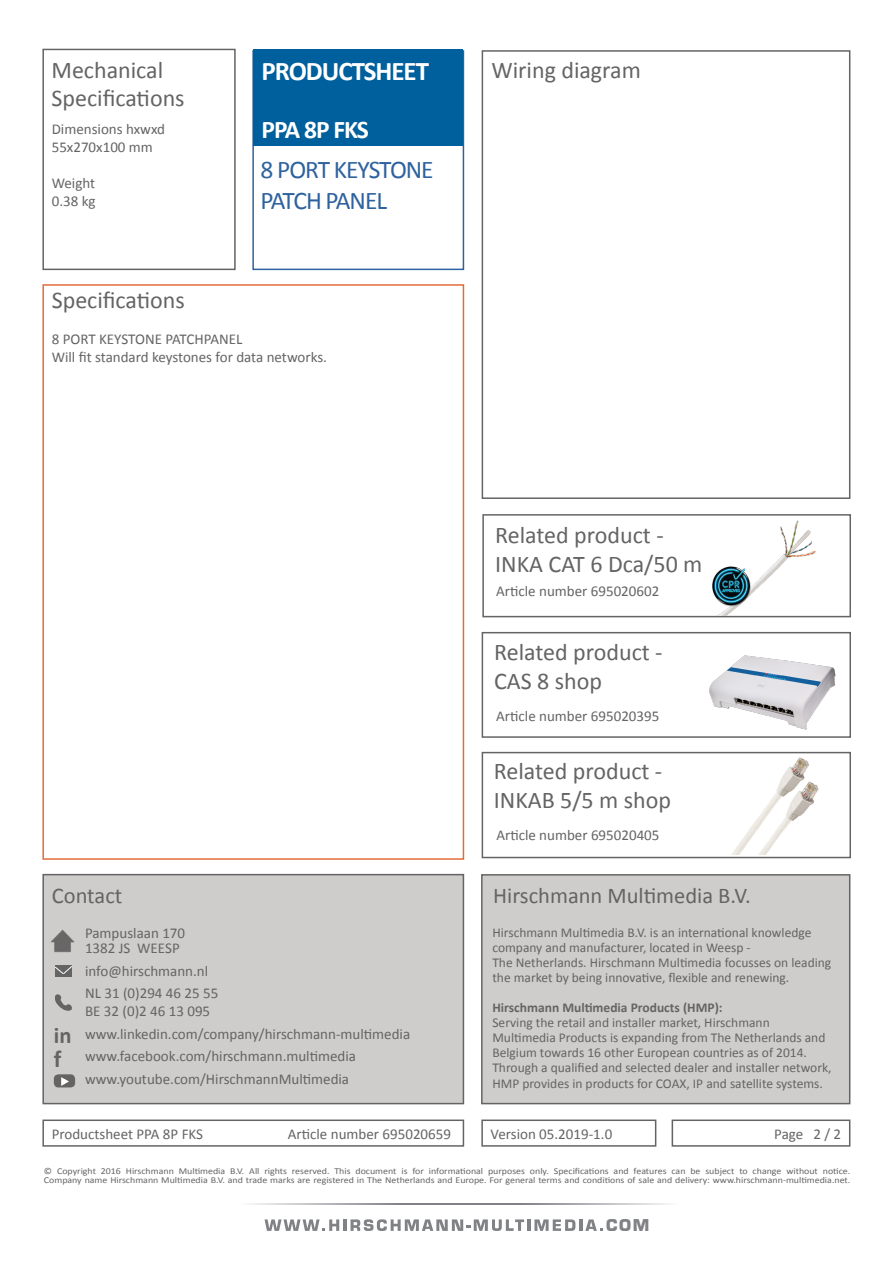
<style>
.page{position:relative;width:893px;height:1263px;background:#fff}
.page>*{position:absolute;margin:0;border:0;box-sizing:border-box;transform-origin:0 0}
.t1{font:700 27px "Calibri";letter-spacing:-.04em;color:#fff}
.t2{font:25.5px/30.6px "Calibri";letter-spacing:-.04em;color:#2e629e}
.t3{font:700 25.5px "Calibri";letter-spacing:-.04em;color:#fff}
.t4{font:24px/28.8px "Calibri";color:#646464}
.t5{font:700 24px "Calibri";color:#646464}
.t6{font:700 22.95px "Calibri";color:#646464}
.t7{font:22.5px "Calibri";color:#646464}
.t8{font:700 15.9px "Eurostile LT Std";color:#808285}
.t9{font:15px/22.5px "Calibri";color:#646464}
.t10{font:13.5px/15.3px "Calibri";color:#646464}
.t11{font:700 13.5px "Calibri";color:#646464}
.t12{font:9px/9px "Calibri";color:#646464;scale:1.1 1}
</style>
<div class="page">
<div style="left:482px;top:50px;width:368px;height:449px;border:2px solid #646464"></div>
<div style="left:43px;top:875px;width:420px;height:228px;background:#cfcdcc"></div>
<img style="left:50px;top:929px;width:25px;height:24px">
<div style="left:42px;top:874px;width:422px;height:230px;border:2px solid #646464"></div>
<div style="left:481px;top:874px;width:369px;height:230px;background:#cfcdcc;border:2px solid #646464"></div>
<div style="left:42px;top:284px;width:422px;height:576px;border:2px solid #e16d39"></div>
<svg style="left:265px;top:1219px;width:338px;height:12px"></svg>
<svg style="left:250px;top:1203px;width:420px;height:2px"></svg>
<div style="left:42px;top:1119px;width:422px;height:28px;border:2px solid #646464"></div>
<div style="left:481px;top:1119px;width:175px;height:28px;border:2px solid #646464"></div>
<div style="left:672px;top:1119px;width:178px;height:28px;border:2px solid #646464"></div>
<div style="left:252px;top:50px;width:212px;height:220px;border:2px solid #2e629e"></div>
<div style="left:253px;top:49px;width:210px;height:97px;background:#005f9d"></div>
<div style="left:42px;top:49px;width:194px;height:221px;border:2px solid #646464"></div>
<div style="left:54px;top:1074px;width:21px;height:13px;background:#646464;border-radius:4px"></div>
<svg style="left:59px;top:1077px;width:13px;height:11px"></svg>
<div style="left:55px;top:965px;width:17px;height:11px;background:#646464"></div>
<svg style="left:55px;top:966px;width:17px;height:8px"></svg>
<svg style="left:55px;top:994px;width:17px;height:17px"></svg>
<div style="left:482px;top:514px;width:369px;height:103px;border:2px solid #646464"></div>
<div style="left:482px;top:752px;width:369px;height:106px;border:2px solid #646464"></div>
<div style="left:482px;top:632px;width:369px;height:106px;border:2px solid #646464"></div>
<img style="left:704px;top:520px;width:118px;height:96px">
<img style="left:731px;top:757px;width:88px;height:98px">
<img style="left:709px;top:646px;width:141px;height:88px">
<img style="left:706px;top:562px;width:53px;height:48px">
<p class="t4" style="left:51px;top:55px;width:113px">Mechanical</p>
<p class="t4" style="left:491px;top:55px;width:151px">Wiring diagram</p>
<p class="t4" style="left:51px;top:84px;width:135px">Specifications</p>
<p class="t9" style="left:52px;top:120px;width:115px;line-height:18px">Dimensions hxwxd<br>55x270x100 mm</p>
<p class="t9" style="left:52px;top:174px;width:45px;line-height:18px">Weight<br>0.38 kg</p>
<p class="t1" style="left:262px;top:54px;width:169px">PRODUCTSHEET</p>
<p class="t3" style="left:262px;top:114px;width:109px">PPA 8P FKS</p>
<p class="t2" style="left:261px;top:154px;width:175px">8 PORT KEYSTONE<br>PATCH PANEL</p>
<p class="t4" style="left:52px;top:286px;width:135px">Specifications</p>
<p class="t9" style="left:52px;top:328px;width:192px">8 PORT KEYSTONE PATCHPANEL</p>
<p class="t9" style="left:52px;top:346px;width:277px">Will fit standard keystones for data networks.</p>
<p class="t7" style="left:52px;top:881px;width:72px">Contact</p>
<p class="t6" style="left:54px;top:1021px;width:19px">in</p>
<p class="t5" style="left:54px;top:1044px;width:9px">f</p>
<p class="t9" style="left:85px;top:926px;width:102px;line-height:15px">Pampuslaan 170<br>1382 JS WEESP</p>
<p class="t9" style="left:85px;top:960px;width:135px">info@hirschmann.nl<br>NL 31 (0)294 46 25 55</p>
<p class="t9" style="left:85px;top:1000px;width:327px">BE 32 (0)2 46 13 095 www.linkedin.com/company/hirschmann-multimedia www.facebook.com/hirschmann.multimedia</p>
<p class="t9" style="left:85px;top:1068px;width:266px">www.youtube.com/HirschmannMultimedia</p>
<p class="t4" style="left:495px;top:521px;width:209px">Related product -<br>INKA CAT 6 Dca/50 m</p>
<p class="t9" style="left:496px;top:580px;width:165px">Article number 695020602</p>
<p class="t4" style="left:494px;top:638px;width:170px">Related product -<br>CAS 8 shop</p>
<p class="t9" style="left:496px;top:705px;width:165px">Article number 695020395</p>
<p class="t4" style="left:494px;top:757px;width:179px">Related product -<br>INKAB 5/5 m shop</p>
<p class="t9" style="left:496px;top:823px;width:165px">Article number 695020405</p>
<p class="t7" style="left:493px;top:881px;width:259px">Hirschmann Multimedia B.V.</p>
<p class="t10" style="left:492px;top:925px;width:340px">Hirschmann Multimedia B.V. is an international knowledge company and manufacturer, located in Weesp -<br>The Netherlands. Hirschmann Multimedia focusses on leading the market by being innovative, flexible and renewing.</p>
<p class="t11" style="left:492px;top:999px;width:232px">Hirschmann Multimedia Products (HMP):</p>
<p class="t10" style="left:492px;top:1015px;width:341px">Serving the retail and installer market, Hirschmann Multimedia Products is expanding from The Netherlands and Belgium towards 16 other European countries as of 2014.<br>Through a qualified and selected dealer and installer network, HMP provides in products for COAX, IP and satellite systems.</p>
<p class="t9" style="left:52px;top:1122px;width:153px">Productsheet PPA 8P FKS</p>
<p class="t9" style="left:288px;top:1122px;width:165px">Article number 695020659</p>
<p class="t9" style="left:491px;top:1122px;width:123px">Version 05.2019-1.0</p>
<p class="t9" style="left:774px;top:1122px;width:68px">Page 2 / 2</p>
<p class="t12" style="left:44px;top:1166px;width:735px">© Copyright 2016 Hirschmann Multimedia B.V. All rights reserved. This document is for informational purposes only. Specifications and features can be subject to change without notice.<br>Company name Hirschmann Multimedia B.V. and trade marks are registered in The Netherlands and Europe. For general terms and conditions of sale and delivery: www.hirschmann-multimedia.net.</p>
<p class="t8" style="left:606px;top:1215px;width:45px">COM</p>
</div>
